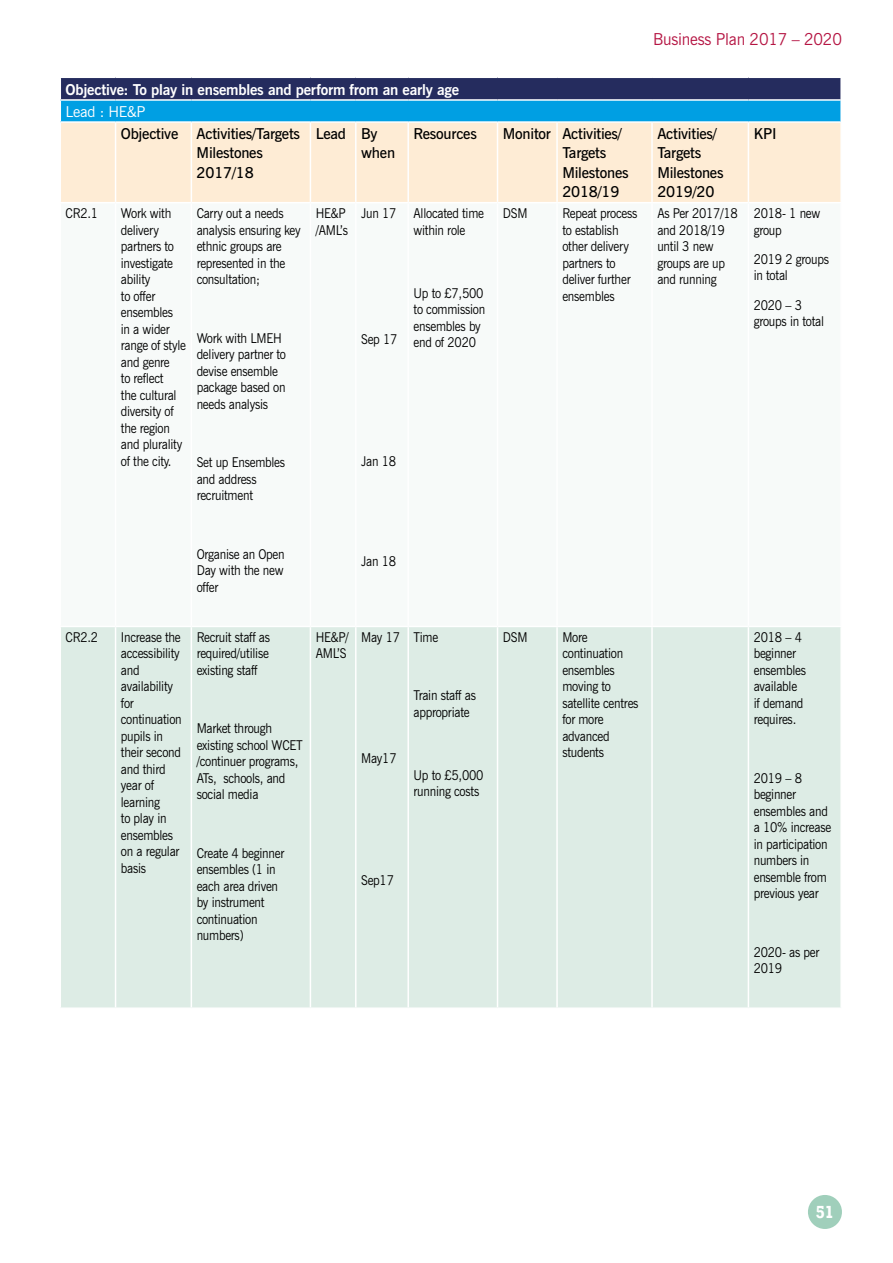
<style>
.page{position:relative;width:893px;height:1263px;background:#fff}
.page>*{position:absolute;margin:0;border:0;box-sizing:border-box;transform-origin:0 0}
.t1{font:700 18px "Rockwell";color:#fff;scale:.93 1}
.t2{font:16.5px "News Gothic BT";letter-spacing:-.015em;color:#b51543}
.t3{font:600 15px/19.5px "News Gothic BT";letter-spacing:-.015em;color:#000}
.t4{font:700 15px "News Gothic BT";letter-spacing:-.015em;color:#fff}
.t5{font:15px "News Gothic BT";letter-spacing:-.015em;color:#fff}
.t6{font:13.5px/16.5px "News Gothic BT";letter-spacing:-.02em;color:#000;scale:.9 1}
</style>
<div class="page">
<div style="left:60px;top:77px;width:781px;height:23px;background:#252c5e"></div>
<div style="left:60px;top:100px;width:781px;height:22px;background:#009fe3"></div>
<div style="left:61px;top:123px;width:779px;height:79px;background:#feecd5"></div>
<div style="left:61px;top:627px;width:779px;height:380px;background:#ddece5"></div>
<hr style="left:840px;top:101px;width:2px;height:20px;background:#fff">
<hr style="left:115px;top:123px;width:1px;height:79px;background:#fff">
<hr style="left:115px;top:627px;width:1px;height:380px;background:#fff">
<hr style="left:191px;top:627px;width:1px;height:380px;background:#fff">
<hr style="left:310px;top:627px;width:1px;height:380px;background:#fff">
<hr style="left:355px;top:627px;width:2px;height:380px;background:#fff">
<hr style="left:407px;top:627px;width:2px;height:380px;background:#fff">
<hr style="left:497px;top:627px;width:1px;height:380px;background:#fff">
<hr style="left:556px;top:627px;width:2px;height:380px;background:#fff">
<hr style="left:651px;top:627px;width:2px;height:380px;background:#fff">
<hr style="left:748px;top:627px;width:1px;height:380px;background:#fff">
<hr style="left:60px;top:77px;width:56px;height:1px;background:#fff">
<hr style="left:116px;top:77px;width:75px;height:1px;background:#fff">
<hr style="left:191px;top:77px;width:119px;height:1px;background:#fff">
<hr style="left:310px;top:77px;width:46px;height:1px;background:#fff">
<hr style="left:356px;top:77px;width:52px;height:1px;background:#fff">
<hr style="left:408px;top:77px;width:89px;height:1px;background:#fff">
<hr style="left:497px;top:77px;width:60px;height:1px;background:#fff">
<hr style="left:557px;top:77px;width:95px;height:1px;background:#fff">
<hr style="left:652px;top:77px;width:96px;height:1px;background:#fff">
<hr style="left:748px;top:77px;width:94px;height:1px;background:#fff">
<hr style="left:840px;top:78px;width:2px;height:21px;background:#fff">
<hr style="left:60px;top:99px;width:56px;height:2px;background:#fff">
<hr style="left:116px;top:99px;width:75px;height:2px;background:#fff">
<hr style="left:191px;top:99px;width:119px;height:2px;background:#fff">
<hr style="left:310px;top:99px;width:46px;height:2px;background:#fff">
<hr style="left:356px;top:99px;width:52px;height:2px;background:#fff">
<hr style="left:408px;top:99px;width:89px;height:2px;background:#fff">
<hr style="left:497px;top:99px;width:60px;height:2px;background:#fff">
<hr style="left:557px;top:99px;width:95px;height:2px;background:#fff">
<hr style="left:652px;top:99px;width:96px;height:2px;background:#fff">
<hr style="left:748px;top:99px;width:94px;height:2px;background:#fff">
<svg style="left:60px;top:78px;width:1px;height:43px"></svg>
<hr style="left:60px;top:121px;width:56px;height:2px;background:#fff">
<hr style="left:310px;top:123px;width:1px;height:79px;background:#fff">
<hr style="left:355px;top:123px;width:2px;height:79px;background:#fff">
<hr style="left:407px;top:123px;width:2px;height:79px;background:#fff">
<hr style="left:497px;top:123px;width:1px;height:79px;background:#fff">
<hr style="left:556px;top:123px;width:2px;height:79px;background:#fff">
<hr style="left:651px;top:123px;width:2px;height:79px;background:#fff">
<hr style="left:748px;top:123px;width:1px;height:79px;background:#fff">
<hr style="left:116px;top:121px;width:75px;height:2px;background:#fff">
<hr style="left:191px;top:121px;width:119px;height:2px;background:#fff">
<hr style="left:310px;top:121px;width:46px;height:2px;background:#fff">
<hr style="left:356px;top:121px;width:52px;height:2px;background:#fff">
<hr style="left:408px;top:121px;width:89px;height:2px;background:#fff">
<hr style="left:497px;top:121px;width:60px;height:2px;background:#fff">
<hr style="left:557px;top:121px;width:95px;height:2px;background:#fff">
<hr style="left:652px;top:121px;width:96px;height:2px;background:#fff">
<hr style="left:748px;top:121px;width:94px;height:2px;background:#fff">
<hr style="left:191px;top:123px;width:1px;height:79px;background:#fff">
<div style="left:808px;top:1195px;width:34px;height:34px;background:#a0cfbb;border-radius:50%"></div>
<p class="t2" style="left:653px;top:29px;width:190px">Business Plan 2017 – 2020</p>
<p class="t4" style="left:66px;top:80px;width:395px">Objective: To play in ensembles and perform from an early age</p>
<p class="t5" style="left:66px;top:102px;width:81px">Lead : HE&amp;P</p>
<p class="t3" style="left:197px;top:124px;width:105px;text-indent:-76px">Objective Activities/Targets<br>Milestones<br>2017/18</p>
<p class="t3" style="left:361px;top:124px;width:36px;text-indent:-45px">Lead By when</p>
<p class="t3" style="left:414px;top:124px;width:65px">Resources</p>
<p class="t3" style="left:562px;top:124px;width:68px;text-indent:-60px">Monitor Activities/<br>Targets<br>Milestones<br>2018/19</p>
<p class="t3" style="left:657px;top:124px;width:68px">Activities/<br>Targets<br>Milestones<br>2019/20</p>
<p class="t3" style="left:754px;top:124px;width:24px">KPI</p>
<p class="t6" style="left:66px;top:205px;width:38px">CR2.1</p>
<p class="t6" style="left:121px;top:205px;width:74px">Work with delivery partners to investigate ability<br>to offer ensembles<br>in a wider range of style and genre<br>to reflect<br>the cultural diversity of the region and plurality of the city.</p>
<p class="t6" style="left:197px;top:205px;width:117px">Carry out a needs analysis ensuring key ethnic groups are represented in the consultation;</p>
<p class="t6" style="left:503px;top:205px;width:29px">DSM</p>
<p class="t6" style="left:562px;top:205px;width:85px">Repeat process to establish other delivery partners to deliver further ensembles</p>
<p class="t6" style="left:657px;top:205px;width:91px">As Per 2017/18 and 2018/19 until 3 new groups are up and running</p>
<p class="t6" style="left:754px;top:205px;width:76px">2018- 1 new group</p>
<p class="t6" style="left:316px;top:205px;width:37px">HE&amp;P /AML’s</p>
<p class="t6" style="left:361px;top:205px;width:41px">Jun 17</p>
<p class="t6" style="left:414px;top:205px;width:80px">Allocated time within role</p>
<p class="t6" style="left:754px;top:251px;width:85px">2019 2 groups in total</p>
<p class="t6" style="left:754px;top:296px;width:80px">2020 – 3 groups in total</p>
<p class="t6" style="left:414px;top:285px;width:81px">Up to £7,500 to commission ensembles by end of 2020</p>
<p class="t6" style="left:197px;top:330px;width:101px">Work with LMEH delivery partner to devise ensemble package based on needs analysis</p>
<p class="t6" style="left:361px;top:331px;width:42px">Sep 17</p>
<p class="t6" style="left:361px;top:453px;width:40px">Jan 18</p>
<p class="t6" style="left:197px;top:454px;width:100px">Set up Ensembles and address recruitment</p>
<p class="t6" style="left:197px;top:546px;width:99px;text-align:justify">Organise an Open Day with the new offer</p>
<p class="t6" style="left:361px;top:553px;width:40px">Jan 18</p>
<p class="t6" style="left:66px;top:629px;width:38px">CR2.2</p>
<p class="t6" style="left:121px;top:629px;width:69px">Increase the accessibility and availability for continuation pupils in their second and third year of learning<br>to play in ensembles on a regular basis</p>
<p class="t6" style="left:197px;top:629px;width:83px;text-align:justify">Recruit staff as required/utilise existing staff</p>
<p class="t6" style="left:197px;top:720px;width:120px">Market through existing school WCET /continuer programs,<br>ATs, schools, and social media</p>
<p class="t6" style="left:197px;top:845px;width:99px">Create 4 beginner ensembles (1 in each area driven by instrument continuation numbers)</p>
<p class="t6" style="left:316px;top:629px;width:38px">HE&amp;P/<br>AML’S</p>
<p class="t6" style="left:361px;top:629px;width:45px">May 17</p>
<p class="t6" style="left:361px;top:750px;width:41px">May17</p>
<p class="t6" style="left:361px;top:872px;width:38px">Sep17</p>
<p class="t6" style="left:414px;top:629px;width:29px">Time</p>
<p class="t6" style="left:414px;top:687px;width:71px">Train staff as appropriate</p>
<p class="t6" style="left:414px;top:767px;width:79px">Up to £5,000 running costs</p>
<p class="t6" style="left:503px;top:629px;width:29px">DSM</p>
<p class="t6" style="left:562px;top:629px;width:86px">More continuation ensembles moving to satellite centres for more advanced students</p>
<p class="t6" style="left:754px;top:629px;width:60px">2018 – 4 beginner ensembles available if demand requires.</p>
<p class="t6" style="left:754px;top:770px;width:88px">2019 – 8 beginner ensembles and a 10% increase in participation numbers in ensemble from previous year</p>
<p class="t6" style="left:754px;top:944px;width:74px">2020- as per<br>2019</p>
<h1 class="t1" style="left:816px;top:1201px;width:21px">51</h1>
</div>
